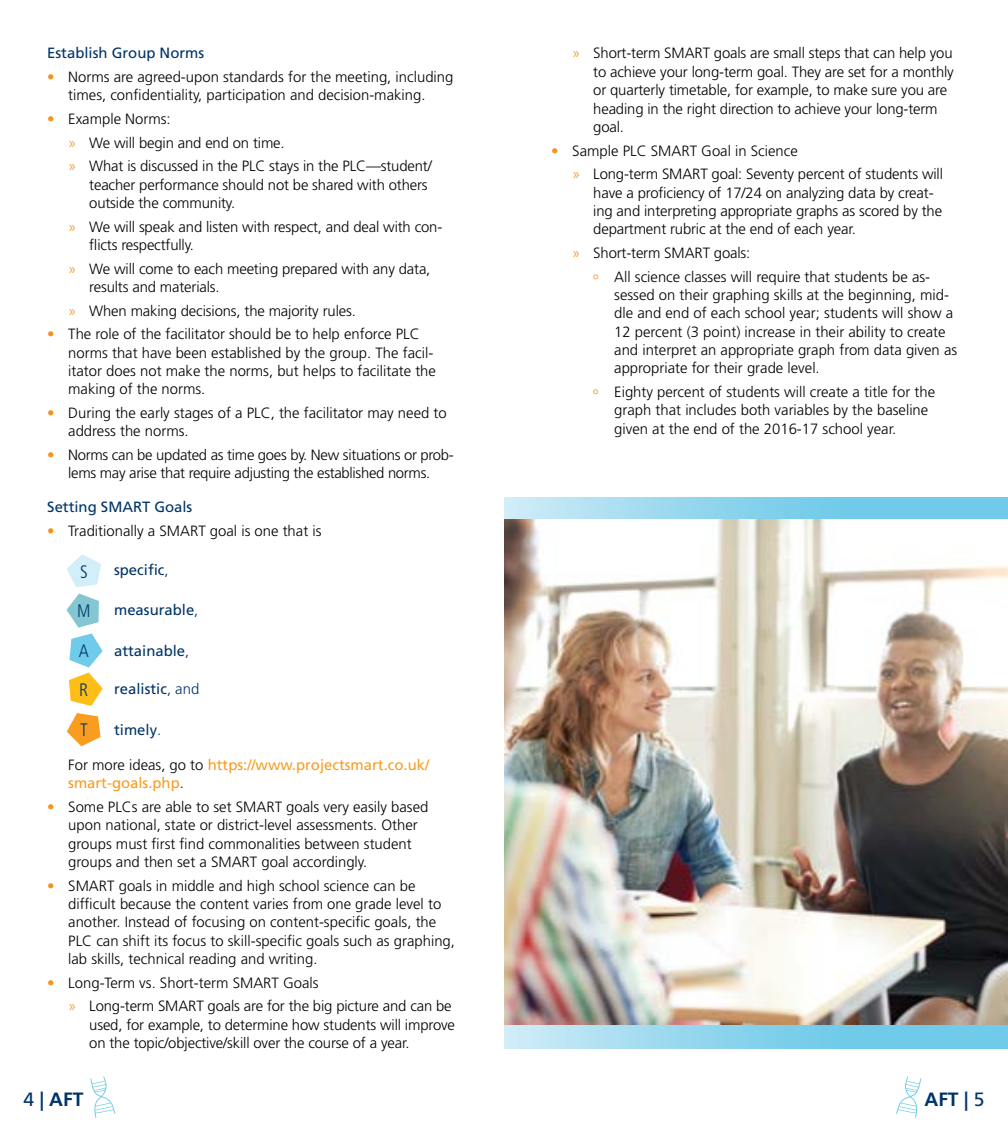
<style>
.page{position:relative;width:1008px;height:1134px;background:#fff}
.page>*{position:absolute;margin:0;border:0;box-sizing:border-box;transform-origin:0 0}
.t1{font:700 19.25px "Frutiger LT Std";color:#003468}
.t2{font:300 condensed 18.03px/38.7px "Frutiger LT Std";color:#003468}
.t3{font:300 14.88px/18.4px "Frutiger LT Std";color:#000}
.t4{font:300 14.88px/18.4px "Frutiger LT Std";letter-spacing:-.02em;color:#000;text-align:center}
.t5{font:14.88px "Frutiger LT Std";color:#003468}
.t6{font:14.88px/18.4px "Frutiger LT Std";color:#f99d20}
.s1{color:#f4911f}
.s2{font-weight:300}
.s3{font-weight:300;color:#000}
.s4{font-weight:400}
</style>
<div class="page">
<svg style="left:896px;top:1076px;width:25px;height:42px"></svg>
<svg style="left:90px;top:1076px;width:26px;height:42px"></svg>
<svg style="left:504px;top:498px;width:504px;height:550px;background:#8fd5ed"></svg>
<img style="left:504px;top:520px;width:504px;height:505px">
<svg style="left:67px;top:554px;width:34px;height:33px"></svg>
<svg style="left:66px;top:593px;width:37px;height:113px"></svg>
<svg style="left:67px;top:713px;width:34px;height:33px"></svg>
<p class="t5" style="left:47px;top:44px;width:159px">Establish Group Norms</p>
<p class="t3" style="left:47px;top:68px;width:408px;text-align:center"><span class="s1">•</span> Norms are agreed-upon standards for the meeting, including times, confidentiality, participation and decision-making.</p>
<p class="t3" style="left:68px;top:107px;width:365px;line-height:23.6px;text-indent:-21px"><span class="s1">•</span> Example Norms:<br><span class="s1">»</span> We will begin and end on time.<br><span class="s1">»</span> What is discussed in the PLC stays in the PLC—student/</p>
<p class="t3" style="left:89px;top:176px;width:340px">teacher performance should not be shared with others outside the community.</p>
<p class="t3" style="left:89px;top:218px;width:355px;text-indent:-21px"><span class="s1">»</span> We will speak and listen with respect, and deal with con&shy;flicts respectfully.</p>
<p class="t3" style="left:89px;top:260px;width:343px;text-indent:-21px"><span class="s1">»</span> We will come to each meeting prepared with any data, results and materials.</p>
<p class="t3" style="left:68px;top:302px;width:289px"><span class="s1">»</span> When making decisions, the majority rules.</p>
<p class="t3" style="left:68px;top:325px;width:369px;text-indent:-21px"><span class="s1">•</span> The role of the facilitator should be to help enforce PLC norms that have been established by the group. The facil&shy;itator does not make the norms, but helps to facilitate the making of the norms.</p>
<p class="t3" style="left:68px;top:404px;width:380px;text-indent:-21px"><span class="s1">•</span> During the early stages of a PLC, the facilitator may need to address the norms.</p>
<p class="t4" style="left:47px;top:446px;width:408px"><span class="s1">•</span> Norms can be updated as time goes by. New situations or prob&shy;lems may arise that require adjusting the established norms.</p>
<p class="t5" style="left:47px;top:499px;width:147px">Setting SMART Goals</p>
<p class="t3" style="left:47px;top:522px;width:276px"><span class="s1">•</span> Traditionally a SMART goal is one that is</p>
<p class="t2" style="left:80px;top:552px;width:9px">S</p>
<p class="t2" style="left:77px;top:592px;width:15px">M</p>
<p class="t2" style="left:79px;top:632px;width:12px">A<br>R</p>
<p class="t2" style="left:80px;top:711px;width:9px">T</p>
<p class="t5" style="left:114px;top:561px;width:56px">specific<span class="s2">,</span></p>
<p class="t5" style="left:114px;top:601px;width:86px">measurable<span class="s2">,</span></p>
<p class="t5" style="left:114px;top:642px;width:77px">attainable<span class="s2">,</span></p>
<p class="t5" style="left:114px;top:680px;width:87px">realistic<span class="s2">, and</span></p>
<p class="t5" style="left:114px;top:721px;width:49px">timely<span class="s2">.</span></p>
<p class="t6" style="left:68px;top:756px;width:362px"><span class="s3">For more ideas, go to</span> https://www.projectsmart.co.uk/ smart-goals.php<span class="s3">.</span></p>
<p class="t3" style="left:68px;top:798px;width:362px;text-indent:-21px"><span class="s1">•</span> Some PLCs are able to set SMART goals very easily based upon national, state or district-level assessments. Other groups must first find commonalities between student groups and then set a SMART goal accordingly.</p>
<p class="t3" style="left:68px;top:877px;width:388px;text-indent:-21px"><span class="s1">•</span> SMART goals in middle and high school science can be difficult because the content varies from one grade level to another. Instead of focusing on content-specific goals, the PLC can shift its focus to skill-specific goals such as graphing, lab skills, technical reading and writing.</p>
<p class="t3" style="left:68px;top:971px;width:385px;line-height:23.6px;text-indent:-21px"><span class="s1">•</span> Long-Term vs. Short-term SMART Goals<br><span class="s1">»</span> Long-term SMART goals are for the big picture and can be</p>
<p class="t3" style="left:89px;top:1016px;width:367px">used, for example, to determine how students will improve on the topic/objective/skill over the course of a year.</p>
<p class="t1" style="left:24px;top:1088px;width:61px"><span class="s4">4</span> | AFT</p>
<p class="t3" style="left:593px;top:44px;width:362px;text-indent:-21px"><span class="s1">»</span> Short-term SMART goals are small steps that can help you to achieve your long-term goal. They are set for a monthly or quarterly timetable, for example, to make sure you are heading in the right direction to achieve your long-term goal.</p>
<p class="t3" style="left:572px;top:139px;width:372px;line-height:23.6px;text-indent:-21px"><span class="s1">•</span> Sample PLC SMART Goal in Science<br><span class="s1">»</span> Long-term SMART goal: Seventy percent of students will</p>
<p class="t3" style="left:593px;top:183px;width:350px">have a proficiency of 17/24 on analyzing data by creat&shy;ing and interpreting appropriate graphs as scored by the department rubric at the end of each year.</p>
<p class="t3" style="left:593px;top:241px;width:338px;line-height:23.6px;text-indent:-21px"><span class="s1">»</span> Short-term SMART goals:<br><span class="s1">º</span> All science classes will require that students be as-</p>
<p class="t3" style="left:614px;top:286px;width:345px">sessed on their graphing skills at the beginning, mid&shy;dle and end of each school year; students will show a 12 percent (3 point) increase in their ability to create and interpret an appropriate graph from data given as appropriate for their grade level.</p>
<p class="t3" style="left:614px;top:383px;width:322px;text-indent:-21px"><span class="s1">º</span> Eighty percent of students will create a title for the graph that includes both variables by the baseline given at the end of the 2016-17 school year.</p>
<p class="t1" style="left:924px;top:1088px;width:61px">AFT | <span class="s4">5</span></p>
</div>
